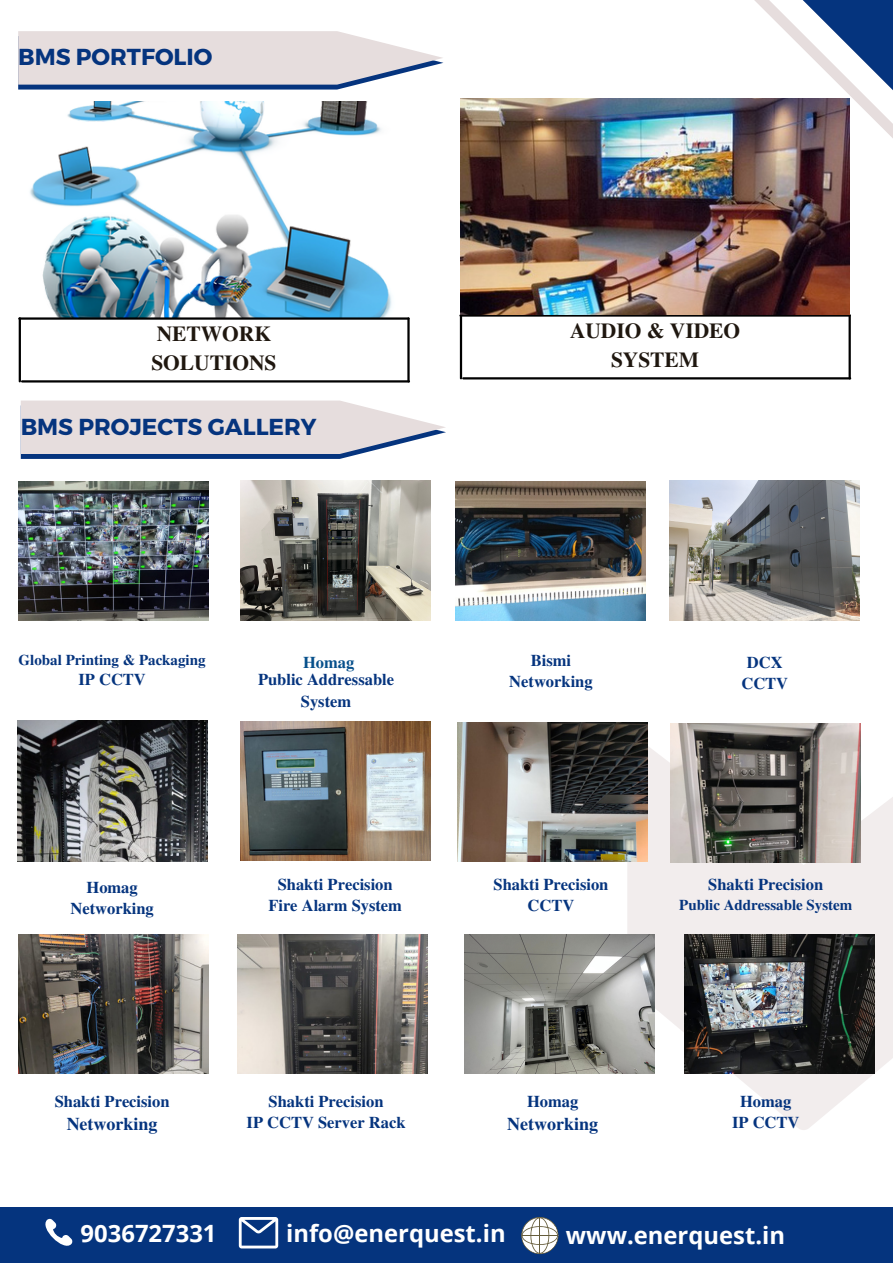
<style>
.page{position:relative;width:893px;height:1264px;background:#fff}
.page>*{position:absolute;margin:0;border:0;box-sizing:border-box;transform-origin:0 0}
.t1{font:700 23.85px "Open Sans";color:#fff}
.t2{font:700 23.1px "Montserrat";color:#05347e}
.t3{font:700 21.45px/29.2px "Te X Gyre Termes";color:#1f170f}
.t4{font:700 18px "Te X Gyre Termes";color:#05347e}
.t5{font:700 16.5px/21.1px "Te X Gyre Termes";color:#05347e;text-align:center}
.t6{font:700 16.5px "Te X Gyre Termes";color:#07508b}
.t7{font:700 15px "Te X Gyre Termes";color:#05347e}
</style>
<div class="page">
<div style="left:0;top:1206px;width:892px;height:56px;background:#05347e"></div>
<svg style="left:627px;top:739px;width:265px;height:391px;fill:#f2eded"></svg>
<svg style="left:45px;top:1218px;width:28px;height:28px"></svg>
<svg style="left:239px;top:1217px;width:39px;height:31px"></svg>
<svg style="left:521px;top:1217px;width:37px;height:37px"></svg>
<hr style="left:539px;top:1217px;width:1px;height:36px;background:#665d3c">
<hr style="left:522px;top:1235px;width:35px;height:1px;background:#665d3c">
<svg style="left:754px;top:0;width:138px;height:241px"></svg>
<svg style="left:18px;top:31px;width:425px;height:59px;background:#d6d3d9"></svg>
<img style="left:30px;top:101px;width:362px;height:216px">
<hr style="left:19px;top:317px;width:389px;height:3px;background:#000">
<hr style="left:22px;top:380px;width:387px;height:2px;background:#000">
<hr style="left:19px;top:318px;width:2px;height:63px;background:#000">
<hr style="left:407px;top:318px;width:2px;height:63px;background:#000">
<hr style="left:460px;top:314px;width:389px;height:2px;background:#000">
<hr style="left:463px;top:377px;width:387px;height:2px;background:#000">
<hr style="left:460px;top:315px;width:2px;height:63px;background:#000">
<hr style="left:848px;top:315px;width:2px;height:63px;background:#000">
<svg style="left:21px;top:400px;width:425px;height:59px;background:#d6d3d9"></svg>
<img style="left:18px;top:481px;width:190px;height:140px">
<img style="left:240px;top:480px;width:190px;height:140px">
<img style="left:455px;top:481px;width:190px;height:140px">
<img style="left:669px;top:480px;width:190px;height:140px">
<img style="left:17px;top:720px;width:190px;height:141px">
<img style="left:18px;top:934px;width:190px;height:139px">
<img style="left:240px;top:721px;width:190px;height:139px">
<img style="left:457px;top:722px;width:190px;height:139px">
<img style="left:670px;top:723px;width:190px;height:139px">
<img style="left:238px;top:934px;width:190px;height:139px">
<img style="left:465px;top:934px;width:190px;height:139px">
<img style="left:684px;top:934px;width:190px;height:139px">
<img style="left:460px;top:98px;width:389px;height:216px">
<h2 class="t2" style="left:18px;top:42px;width:196px">BMS PORTFOLIO</h2>
<h3 class="t3" style="left:151px;top:318px;width:126px">NETWORK<br>SOLUTIONS</h3>
<h3 class="t3" style="left:570px;top:315px;width:172px;text-align:center">AUDIO &amp; VIDEO<br>SYSTEM</h3>
<h2 class="t2" style="left:21px;top:411px;width:297px">BMS PROJECTS GALLERY</h2>
<p class="t7" style="left:19px;top:648px;width:188px">Global Printing &amp; Packaging</p>
<p class="t5" style="left:78px;top:667px;width:69px">IP CCTV</p>
<p class="t5" style="left:258px;top:667px;width:137px;line-height:22.5px">Public Addressable<br>System</p>
<p class="t6" style="left:303px;top:649px;width:53px">Homag</p>
<p class="t5" style="left:509px;top:648px;width:85px">Bismi<br>Networking</p>
<p class="t5" style="left:741px;top:650px;width:48px">DCX<br>CCTV</p>
<p class="t5" style="left:70px;top:875px;width:85px">Homag<br>Networking</p>
<p class="t5" style="left:55px;top:1090px;width:116px">Shakti Precision</p>
<p class="t4" style="left:67px;top:1110px;width:92px">Networking</p>
<p class="t5" style="left:268px;top:872px;width:135px">Shakti Precision<br>Fire Alarm System</p>
<p class="t5" style="left:493px;top:872px;width:116px">Shakti Precision<br>CCTV</p>
<p class="t5" style="left:708px;top:872px;width:116px">Shakti Precision</p>
<p class="t7" style="left:679px;top:893px;width:175px">Public Addressable System</p>
<p class="t5" style="left:246px;top:1090px;width:160px">Shakti Precision<br>IP CCTV Server Rack</p>
<p class="t5" style="left:527px;top:1090px;width:53px">Homag</p>
<p class="t4" style="left:507px;top:1110px;width:92px">Networking</p>
<p class="t5" style="left:732px;top:1090px;width:69px">Homag<br>IP CCTV</p>
<h1 class="t1" style="left:81px;top:1216px;width:137px">9036727331</h1>
<h1 class="t1" style="left:286px;top:1216px;width:221px">info@enerquest.in</h1>
<h1 class="t1" style="left:566px;top:1218px;width:221px">www.enerquest.in</h1>
</div>
